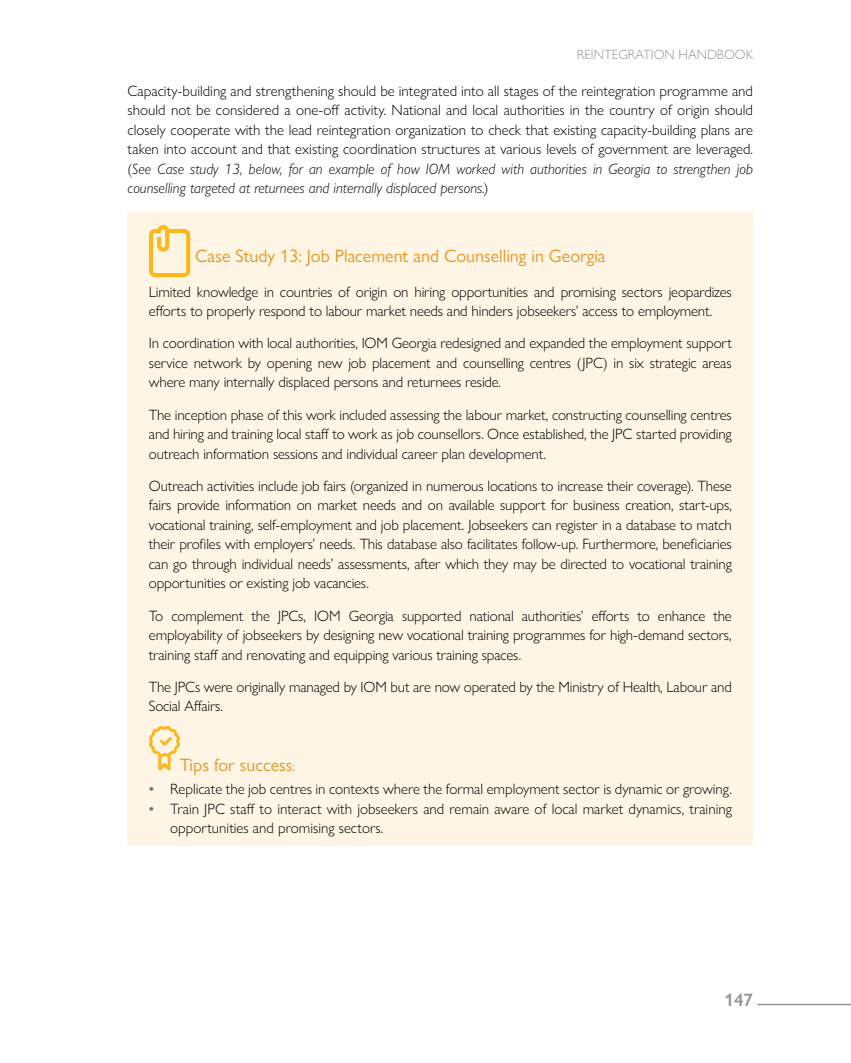
<style>
.page{position:relative;width:851px;height:1063px;background:#fff}
.page>*{position:absolute;margin:0;border:0;box-sizing:border-box;transform-origin:0 0}
.t1{font:18px "Gill Sans Nova";color:#e39725}
.t2{font:600 18px "Gill Sans Nova";color:#939598}
.t3{font:300 15px/19.5px "Gill Sans Nova";letter-spacing:-.01em;color:#000;text-align:justify}
.t4{font:300 13.5px "Gill Sans Nova";color:#939598}
.s1{font-style:italic}
.s2{font-size:13.5px}
.s3{font-weight:500;color:#6d6e71}
</style>
<div class="page">
<hr style="left:757px;top:1004px;width:93px;height:1px;background:#939598">
<div style="left:128px;top:212px;width:625px;height:634px;background:#fff5e4"></div>
<svg style="left:149px;top:225px;width:41px;height:52px"></svg>
<svg style="left:149px;top:726px;width:31px;height:45px"></svg>
<p class="t4" style="left:576px;top:46px;width:178px">REINTEGRATION HANDBOOK</p>
<p class="t3" style="left:128px;top:81px;width:627px">Capacity-building and strengthening should be integrated into all stages of the reintegration programme and should not be considered a one-off activity. National and local authorities in the country of origin should closely cooperate with the lead reintegration organization to check that existing capacity-building plans are taken into account and that existing coordination structures at various levels of government are leveraged. (<span class="s1">See Case study 13, below, for an example of how IOM worked with authorities in Georgia to strengthen job counselling targeted at returnees and internally displaced persons</span>.)</p>
<p class="t1" style="left:195px;top:245px;width:412px">Case Study 13: Job Placement and Counselling in Georgia</p>
<p class="t3" style="left:149px;top:282px;width:584px">Limited knowledge in countries of origin on hiring opportunities and promising sectors jeopardizes efforts to properly respond to labour market needs and hinders jobseekers’ access to employment.</p>
<p class="t3" style="left:149px;top:333px;width:584px">In coordination with local authorities, IOM Georgia redesigned and expanded the employment support service network by opening new job placement and counselling centres (JPC) in six strategic areas where many internally displaced persons and returnees reside.</p>
<p class="t3" style="left:149px;top:405px;width:584px">The inception phase of this work included assessing the labour market, constructing counselling centres and hiring and training local staff to work as job counsellors. Once established, the JPC started providing outreach information sessions and individual career plan development.</p>
<p class="t3" style="left:149px;top:476px;width:584px">Outreach activities include job fairs (organized in numerous locations to increase their coverage). These fairs provide information on market needs and on available support for business creation, start-ups, vocational training, self-employment and job placement. Jobseekers can register in a database to match their profiles with employers’ needs. This database also facilitates follow-up. Furthermore, beneficiaries can go through individual needs’ assessments, after which they may be directed to vocational training opportunities or existing job vacancies.</p>
<p class="t3" style="left:149px;top:606px;width:584px">To complement the JPCs, IOM Georgia supported national authorities’ efforts to enhance the employability of jobseekers by designing new vocational training programmes for high-demand sectors, training staff and renovating and equipping various training spaces.</p>
<p class="t3" style="left:149px;top:677px;width:584px">The JPCs were originally managed by IOM but are now operated by the Ministry of Health, Labour and<br>Social Affairs.</p>
<p class="t1" style="left:180px;top:753px;width:116px">Tips for success<span class="s2">:</span></p>
<p class="t3" style="left:149px;top:779px;width:584px"><span class="s3">•</span> Replicate the job centres in contexts where the formal employment sector is dynamic or growing.</p>
<p class="t3" style="left:170px;top:799px;width:563px;text-indent:-21px"><span class="s3">•</span> Train JPC staff to interact with jobseekers and remain aware of local market dynamics, training opportunities and promising sectors.</p>
<p class="t2" style="left:724px;top:989px;width:30px">147</p>
</div>
